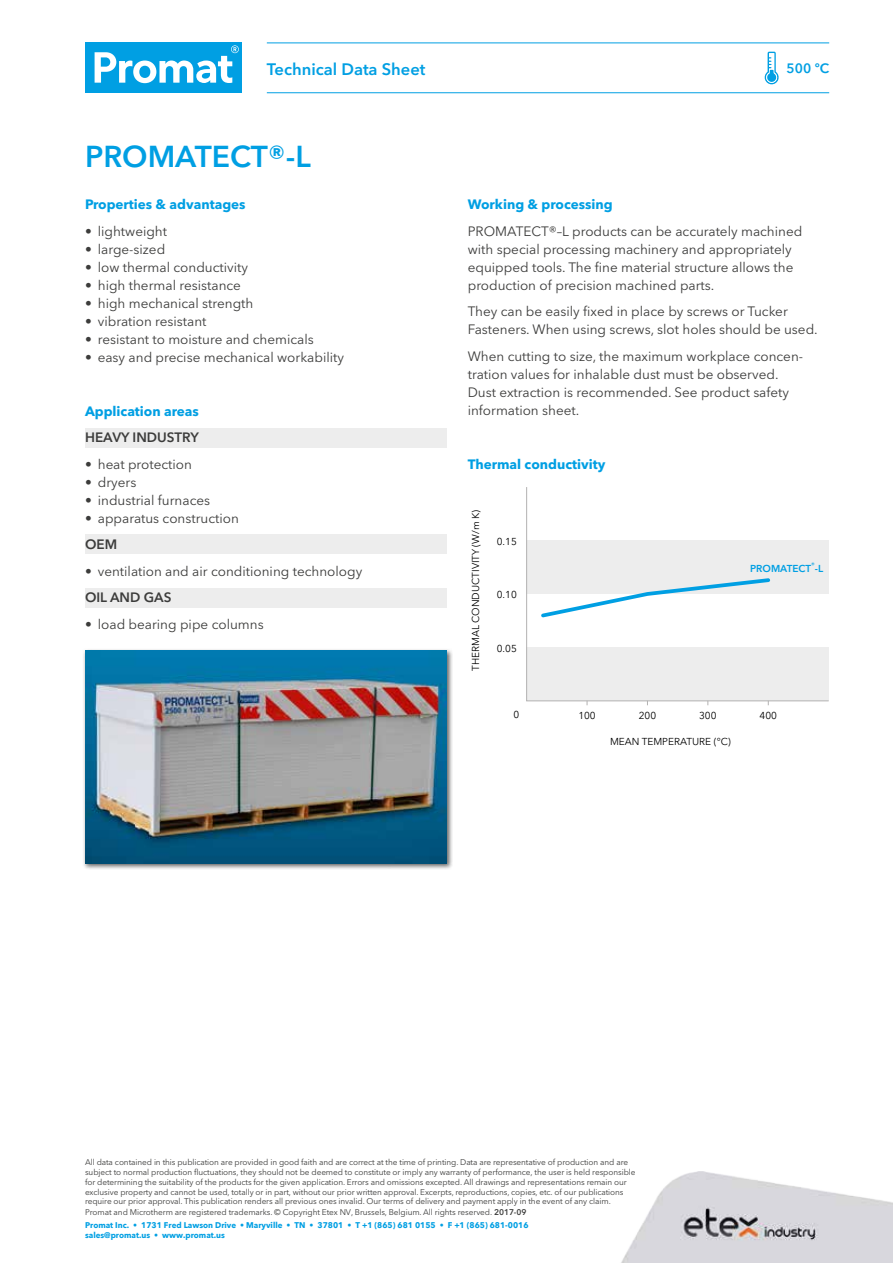
<style>
.page{position:relative;width:893px;height:1263px;background:#fff}
.page>*{position:absolute;margin:0;border:0;box-sizing:border-box;transform-origin:0 0}
.t1{font:600 30px "Avenir Next W1 G";color:#009fe3}
.t2{font:600 16.5px "Avenir Next W1 G";color:#009fe3}
.t3{font:13.5px/18px "Avenir Next W1 G";color:#3c3c3b}
.t4{font:700 13.5px "Avenir Next W1 G";color:#009fe3}
.t5{font:600 13.5px "Avenir Next W1 G";color:#3c3c3b}
.t6{font:600 13.5px "Avenir Next W1 G";color:#009fe3}
.t7{font:10.05px "Avenir Next W1 G";color:#000}
.t8{font:600 10.05px "Avenir Next W1 G";color:#009fe3}
.t9{font:8.25px/9.8px "Avenir Next W1 G";letter-spacing:-.01em;color:#3c3c3b}
.t10{font:700 8.25px/9.8px "Avenir Next W1 G";color:#009fe3}
.t11{font:600 6.3px "Avenir Next W1 G";color:#009fe3}
.s1{font-weight:600}
</style>
<div class="page">
<div style="left:85px;top:589px;width:361px;height:19px;background:#ededed"></div>
<div style="left:85px;top:535px;width:361px;height:19px;background:#ededed"></div>
<div style="left:85px;top:428px;width:361px;height:19px;background:#ededed"></div>
<div style="left:82px;top:648px;width:371px;height:222px;background:#000;opacity:.6"></div>
<img style="left:85px;top:651px;width:361px;height:212px">
<svg style="left:764px;top:52px;width:15px;height:32px"></svg>
<svg style="left:526px;top:487px;width:303px;height:214px"></svg>
<svg style="left:539px;top:576px;width:233px;height:44px"></svg>
<hr style="left:267px;top:43px;width:562px;height:1px;background:#009fe3">
<hr style="left:267px;top:92px;width:562px;height:1px;background:#009fe3">
<div style="left:85px;top:43px;width:156px;height:50px;background:#009fe3"></div>
<svg style="left:95px;top:45px;width:144px;height:38px"></svg>
<img style="left:621px;top:1172px;width:272px;height:91px">
<h2 class="t2" style="left:267px;top:59px;width:160px">Technical Data Sheet</h2>
<h1 class="t1" style="left:85px;top:139px;width:227px">PROMATECT®-L</h1>
<h3 class="t4" style="left:85px;top:196px;width:162px">Properties &amp; advantages</h3>
<h3 class="t3" style="left:85px;top:222px;width:84px">• lightweight</h3>
<h3 class="t3" style="left:85px;top:240px;width:82px">• large-sized</h3>
<h3 class="t3" style="left:85px;top:258px;width:165px">• low thermal conductivity</h3>
<h3 class="t3" style="left:85px;top:276px;width:157px">• high thermal resistance</h3>
<h3 class="t3" style="left:85px;top:294px;width:170px">• high mechanical strength</h3>
<h3 class="t3" style="left:85px;top:312px;width:123px">• vibration resistant</h3>
<h3 class="t3" style="left:85px;top:330px;width:230px">• resistant to moisture and chemicals</h3>
<h3 class="t3" style="left:85px;top:348px;width:260px">• easy and precise mechanical workability</h3>
<h3 class="t4" style="left:85px;top:403px;width:115px">Application areas</h3>
<h3 class="t5" style="left:85px;top:429px;width:115px">HEAVY INDUSTRY</h3>
<h3 class="t3" style="left:85px;top:455px;width:108px">• heat protection</h3>
<h3 class="t3" style="left:85px;top:473px;width:53px">• dryers</h3>
<h3 class="t3" style="left:85px;top:491px;width:127px">• industrial furnaces</h3>
<h3 class="t3" style="left:85px;top:509px;width:155px">• apparatus construction</h3>
<h3 class="t5" style="left:85px;top:536px;width:34px">OEM</h3>
<h3 class="t3" style="left:85px;top:562px;width:279px">• ventilation and air conditioning technology</h3>
<h3 class="t5" style="left:85px;top:589px;width:88px">OIL AND GAS</h3>
<h3 class="t3" style="left:85px;top:615px;width:180px">• load bearing pipe columns</h3>
<h3 class="t6" style="left:787px;top:60px;width:44px">500 ºC</h3>
<h3 class="t4" style="left:468px;top:196px;width:147px">Working &amp; processing</h3>
<h3 class="t3" style="left:468px;top:222px;width:336px">PROMATECT®–L products can be accurately machined with special processing machinery and appropriately equipped tools. The fine material structure allows the production of precision machined parts.</h3>
<h3 class="t3" style="left:468px;top:303px;width:352px">They can be easily fixed in place by screws or Tucker<br>Fasteners. When using screws, slot holes should be used.</h3>
<h3 class="t3" style="left:468px;top:347px;width:337px">When cutting to size, the maximum workplace concen&shy;tration values for inhalable dust must be observed.<br>Dust extraction is recommended. See product safety information sheet.</h3>
<h3 class="t4" style="left:468px;top:456px;width:139px">Thermal conductivity</h3>
<p class="t7" style="left:469px;top:671px;width:163px;rotate:-90deg">THERMAL CONDUCTIVITY (W/m K)</p>
<p class="t7" style="left:497px;top:535px;width:22px">0.15</p>
<p class="t7" style="left:497px;top:588px;width:22px">0.10</p>
<p class="t7" style="left:497px;top:642px;width:22px">0.05</p>
<p class="t11" style="left:811px;top:561px;width:5px">®</p>
<p class="t8" style="left:750px;top:563px;width:75px">PROMATECT -L</p>
<p class="t7" style="left:513px;top:708px;width:7px">0</p>
<p class="t7" style="left:578px;top:709px;width:19px">100</p>
<p class="t7" style="left:639px;top:709px;width:19px">200</p>
<p class="t7" style="left:699px;top:709px;width:19px">300</p>
<p class="t7" style="left:759px;top:709px;width:19px">400</p>
<p class="t7" style="left:610px;top:735px;width:122px">MEAN TEMPERATURE (°C)</p>
<p class="t9" style="left:85px;top:1158px;width:552px">All data contained in this publication are provided in good faith and are correct at the time of printing. Data are representative of production and are subject to normal production fluctuations, they should not be deemed to constitute or imply any warranty of performance, the user is held responsible for determining the suitability of the products for the given application. Errors and omissions excepted. All drawings and representations remain our exclusive property and cannot be used, totally or in part, without our prior written approval. Excerpts, reproductions, copies, etc. of our publications require our prior approval. This publication renders all previous ones invalid. Our terms of delivery and payment apply in the event of any claim.<br>Promat and Microtherm are registered trademarks. © Copyright Etex NV, Brussels, Belgium. All rights reserved. <span class="s1">2017-09</span></p>
<p class="t10" style="left:85px;top:1220px;width:445px">Promat Inc. • 1731 Fred Lawson Drive • Maryville • TN • 37801 • T +1 (865) 681 0155 • F +1 (865) 681-0016 sales@promat.us • www.promat.us</p>
</div>
